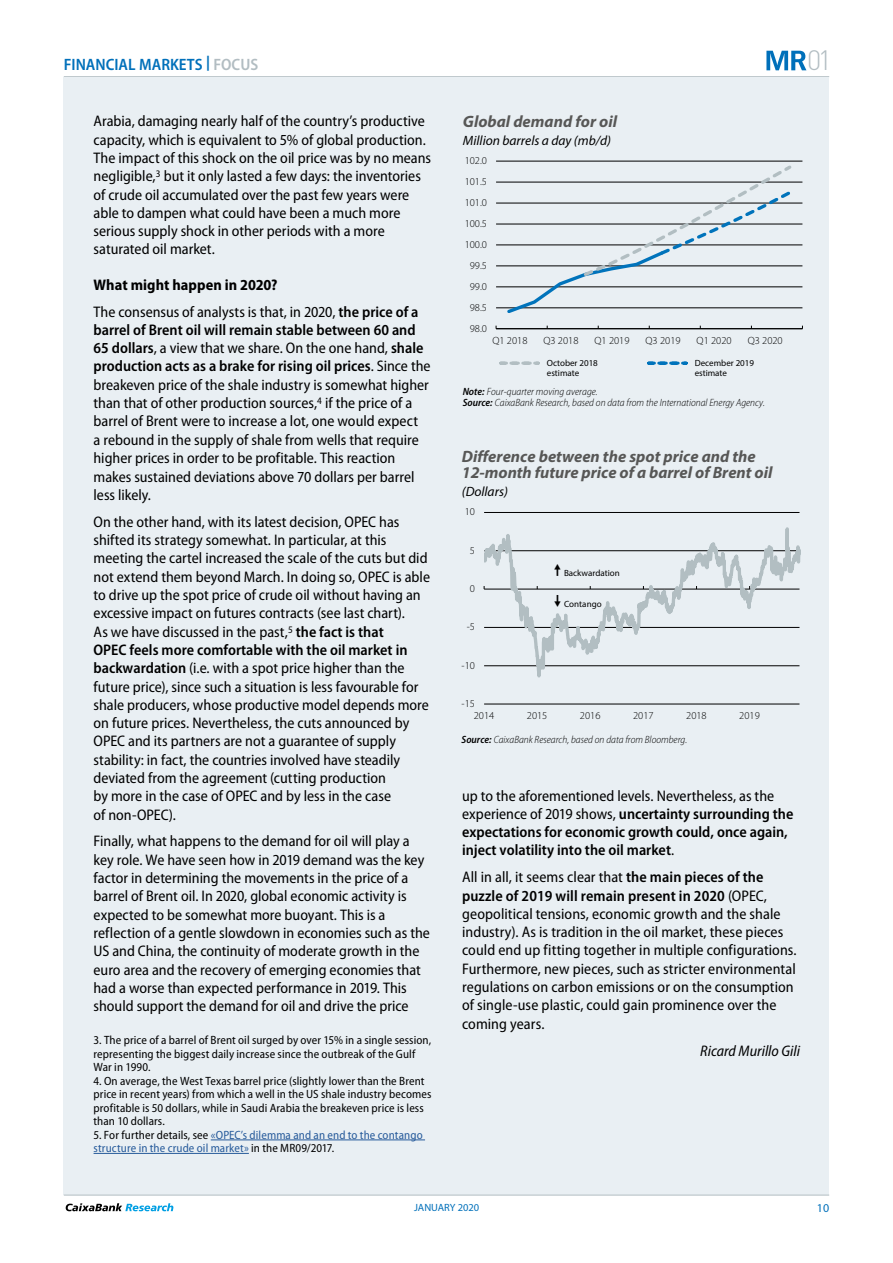
<style>
.page{position:relative;width:893px;height:1263px;background:#fff}
.page>*{position:absolute;margin:0;border:0;box-sizing:border-box;transform-origin:0 0}
.t1{font:300 27.6px "DIN Pro";color:#b2bdc2}
.t2{font:italic 700 16.5px/16.5px "Myriad Pro";color:#575756}
.t3{font:600 semi-condensed 16.5px "Myriad Pro";color:#0070ba}
.t4{font:semi-condensed 15.3px/18.3px "Myriad Pro";color:#000}
.t5{font:600 semi-condensed 15.3px/18.3px "Myriad Pro";color:#000}
.t6{font:italic semi-condensed 15.3px "Myriad Pro";color:#000}
.t7{font:italic 13.5px "Myriad Pro";color:#000}
.t8{font:semi-condensed 12px/13.5px "Myriad Pro";letter-spacing:.01em;color:#000}
.t9{font:semi-condensed 12px/13.5px "Myriad Pro";letter-spacing:.01em;color:#275b9b}
.t10{font:12px "Myriad Pro";color:#0070ba}
.t11{font:italic 300 semi-condensed 10.5px/11.9px "Myriad Pro";color:#000}
.t12{font:300 10.5px "Myriad Pro";color:#000}
.t13{font:10.5px "Myriad Pro";color:#0070ba}
.t14{font:9px/10.2px "Myriad Pro";color:#000}
.s1{color:#b2bdc2}
.s2{font-weight:700}
.s3{font-weight:600}
.s4{color:#000}
.s5{font-weight:400}
</style>
<div class="page">
<hr style="left:64px;top:76px;width:765px;height:1px;background:#b2bdc2">
<div style="left:64px;top:77px;width:765px;height:1118px;background:#e9eff3"></div>
<hr style="left:64px;top:1195px;width:765px;height:1px;background:#b2bdc2">
<svg style="left:66px;top:1203px;width:107px;height:8px"></svg>
<svg style="left:766px;top:51px;width:40px;height:19px"></svg>
<hr style="left:211px;top:1139px;width:214px;height:1px;background:#275b9b">
<hr style="left:94px;top:1153px;width:155px;height:1px;background:#275b9b">
<hr style="left:496px;top:308px;width:306px;height:1px;background:#000">
<hr style="left:496px;top:287px;width:306px;height:1px;background:#000">
<hr style="left:496px;top:266px;width:306px;height:1px;background:#000">
<hr style="left:496px;top:245px;width:306px;height:1px;background:#000">
<hr style="left:496px;top:224px;width:306px;height:1px;background:#000">
<hr style="left:496px;top:203px;width:306px;height:1px;background:#000">
<hr style="left:496px;top:182px;width:306px;height:1px;background:#000">
<hr style="left:496px;top:161px;width:306px;height:1px;background:#000">
<hr style="left:496px;top:328px;width:306px;height:1px;background:#000">
<svg style="left:505px;top:165px;width:289px;height:148px"></svg>
<svg style="left:501px;top:362px;width:37px;height:3px"></svg>
<svg style="left:648px;top:362px;width:38px;height:3px"></svg>
<svg style="left:484px;top:512px;width:317px;height:193px"></svg>
<p class="t3" style="left:64px;top:55px;width:196px">FINANCIAL MARKETS <sup>|</sup> <span class="s1">FOCUS</span></p>
<p class="t4" style="left:94px;top:112px;width:339px">Arabia, damaging nearly half of the country’s productive capacity, which is equivalent to 5% of global production.<br>The impact of this shock on the oil price was by no means negligible,<sup>3</sup> but it only lasted a few days: the inventories of crude oil accumulated over the past few years were able to dampen what could have been a much more serious supply shock in other periods with a more saturated oil market.</p>
<p class="t4" style="left:94px;top:272px;width:327px;line-height:26.8px"><span class="s2">What might happen in 2020?<br></span>The consensus of analysts is that, in 2020, <span class="s3">the price of a</span></p>
<p class="t4" style="left:94px;top:321px;width:339px"><span class="s3">barrel of Brent oil will remain stable between 60 and 65 dollars</span>, a view that we share. On the one hand, <span class="s3">shale production acts as a brake for rising oil prices</span>. Since the breakeven price of the shale industry is somewhat higher than that of other production sources,<sup>4</sup> if the price of a barrel of Brent were to increase a lot, one would expect<br>a rebound in the supply of shale from wells that require higher prices in order to be profitable. This reaction makes sustained deviations above 70 dollars per barrel less likely.</p>
<p class="t4" style="left:94px;top:513px;width:338px">On the other hand, with its latest decision, OPEC has shifted its strategy somewhat. In particular, at this meeting the cartel increased the scale of the cuts but did not extend them beyond March. In doing so, OPEC is able to drive up the spot price of crude oil without having an excessive impact on futures contracts (see last chart).<br>As we have discussed in the past,<sup>5</sup> <span class="s3">the fact is that<br>OPEC feels more comfortable with the oil market in backwardation</span> (i.e. with a spot price higher than the future price), since such a situation is less favourable for shale producers, whose productive model depends more on future prices. Nevertheless, the cuts announced by OPEC and its partners are not a guarantee of supply stability: in fact, the countries involved have steadily deviated from the agreement (cutting production<br>by more in the case of OPEC and by less in the case<br>of non-OPEC).</p>
<p class="t4" style="left:94px;top:832px;width:338px">Finally, what happens to the demand for oil will play a key role. We have seen how in 2019 demand was the key factor in determining the movements in the price of a barrel of Brent oil. In 2020, global economic activity is expected to be somewhat more buoyant. This is a reflection of a gentle slowdown in economies such as the US and China, the continuity of moderate growth in the euro area and the recovery of emerging economies that had a worse than expected performance in 2019. This should support the demand for oil and drive the price</p>
<p class="t8" style="left:94px;top:1034px;width:339px">3. The price of a barrel of Brent oil surged by over 15% in a single session, representing the biggest daily increase since the outbreak of the Gulf<br>War in 1990.</p>
<p class="t8" style="left:94px;top:1074px;width:340px">4. On average, the West Texas barrel price (slightly lower than the Brent price in recent years) from which a well in the US shale industry becomes profitable is 50 dollars, while in Saudi Arabia the breakeven price is less than 10 dollars.</p>
<p class="t9" style="left:94px;top:1128px;width:331px"><span class="s4">5. For further details, see</span> «OPEC’s dilemma and an end to the contango structure in the crude oil market» <span class="s4">in the MR09/2017.</span></p>
<p class="t2" style="left:463px;top:112px;width:156px">Global demand for oil</p>
<p class="t7" style="left:463px;top:132px;width:150px">Million barrels a day (mb/d)</p>
<p class="t12" style="left:465px;top:155px;width:24px">102.0</p>
<p class="t12" style="left:465px;top:176px;width:24px">101.5</p>
<p class="t12" style="left:465px;top:197px;width:24px">101.0</p>
<p class="t12" style="left:465px;top:218px;width:24px">100.5</p>
<p class="t12" style="left:465px;top:239px;width:24px">100.0</p>
<p class="t12" style="left:470px;top:260px;width:19px">99.5</p>
<p class="t12" style="left:470px;top:281px;width:19px">99.0</p>
<p class="t12" style="left:470px;top:301px;width:19px">98.5</p>
<p class="t12" style="left:470px;top:322px;width:19px">98.0</p>
<p class="t12" style="left:492px;top:335px;width:37px">Q1 2018</p>
<p class="t12" style="left:543px;top:335px;width:37px">Q3 2018</p>
<p class="t12" style="left:594px;top:335px;width:37px">Q1 2019</p>
<p class="t12" style="left:646px;top:335px;width:37px">Q3 2019</p>
<p class="t12" style="left:697px;top:335px;width:37px">Q1 2020</p>
<p class="t12" style="left:748px;top:335px;width:37px">Q3 2020</p>
<p class="t14" style="left:547px;top:357px;width:53px">October 2018 estimate</p>
<p class="t14" style="left:695px;top:357px;width:61px">December 2019 estimate</p>
<p class="t11" style="left:463px;top:385px;width:304px"><span class="s3">Note:</span> Four-quarter moving average.<br><span class="s3">Source:</span> CaixaBank Research, based on data from the International Energy Agency.</p>
<p class="t2" style="left:462px;top:447px;width:312px">Difference between the spot price and the<br>12-month future price of a barrel of Brent oil</p>
<p class="t7" style="left:462px;top:483px;width:48px">(Dollars)</p>
<p class="t12" style="left:465px;top:506px;width:12px">10</p>
<p class="t12" style="left:470px;top:544px;width:7px">5</p>
<p class="t12" style="left:470px;top:583px;width:7px">0</p>
<p class="t12" style="left:467px;top:621px;width:10px">-5</p>
<p class="t12" style="left:462px;top:659px;width:15px">-10</p>
<p class="t12" style="left:462px;top:698px;width:15px">-15</p>
<p class="t14" style="left:564px;top:568px;width:57px">Backwardation</p>
<p class="t14" style="left:564px;top:599px;width:39px">Contango</p>
<p class="t12" style="left:474px;top:710px;width:22px">2014</p>
<p class="t12" style="left:527px;top:710px;width:22px">2015</p>
<p class="t12" style="left:580px;top:710px;width:22px">2016</p>
<p class="t12" style="left:633px;top:710px;width:22px">2017</p>
<p class="t12" style="left:686px;top:710px;width:22px">2018</p>
<p class="t12" style="left:739px;top:710px;width:22px">2019</p>
<p class="t11" style="left:462px;top:733px;width:227px"><span class="s3">Source:</span> CaixaBank Research, based on data from Bloomberg.</p>
<h1 class="t1" style="left:807px;top:42px;width:26px">01</h1>
<p class="t5" style="left:462px;top:786px;width:333px"><span class="s5">up to the aforementioned levels. Nevertheless, as the experience of 2019 shows,</span> uncertainty surrounding the expectations for economic growth could, once again, inject volatility into the oil market<span class="s5">.</span></p>
<p class="t4" style="left:462px;top:868px;width:336px">All in all, it seems clear that <span class="s3">the main pieces of the puzzle of 2019 will remain present in 2020</span> (OPEC, geopolitical tensions, economic growth and the shale industry). As is tradition in the oil market, these pieces could end up fitting together in multiple configurations.<br>Furthermore, new pieces, such as stricter environmental regulations on carbon emissions or on the consumption of single-use plastic, could gain prominence over the coming years.</p>
<p class="t6" style="left:700px;top:1043px;width:101px">Ricard Murillo Gili</p>
<p class="t13" style="left:414px;top:1201px;width:67px">JANUARY 2020</p>
<p class="t10" style="left:817px;top:1201px;width:14px">10</p>
</div>
